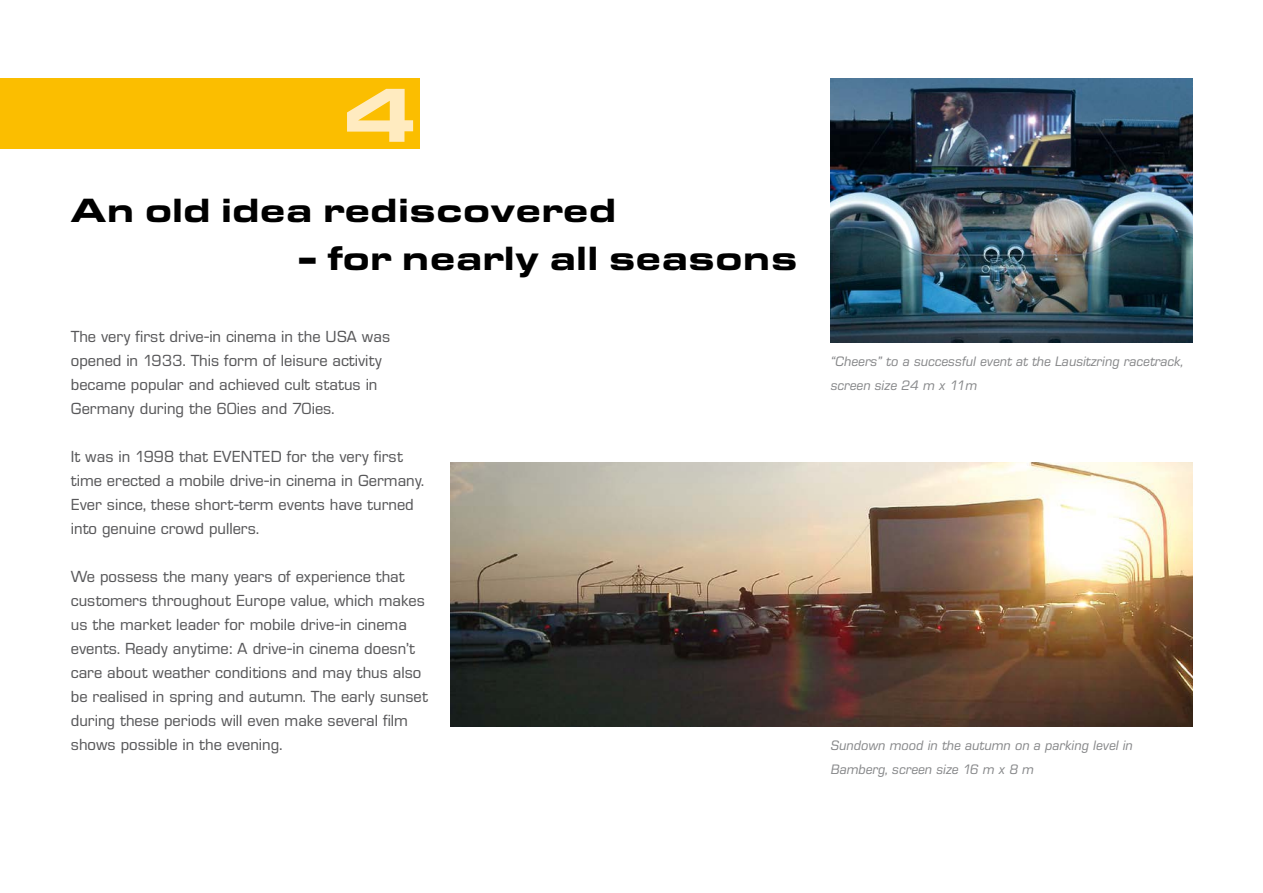
<style>
.page{position:relative;width:1263px;height:893px;background:#fff}
.page>*{position:absolute;margin:0;border:0;box-sizing:border-box;transform-origin:0 0}
.t1{font:700 expanded 75px "Eurostile BQ";color:#ffebc0}
.t2{font:700 expanded 33px "Eurostile BQ";color:#000}
.t3{font:15.75px/24px "Eurostile BQ";color:#58585a}
.t4{font:italic 13.5px/24px "Eurostile BQ";color:#87888a}
</style>
<div class="page">
<div style="left:0;top:78px;width:420px;height:71px;background:#fbbe00"></div>
<img style="left:830px;top:79px;width:362px;height:263px">
<img style="left:451px;top:463px;width:741px;height:263px">
<h1 class="t1" style="left:343px;top:70px;width:73px">4</h1>
<h2 class="t2" style="left:71px;top:190px;width:547px">An old idea rediscovered</h2>
<h2 class="t2" style="left:298px;top:239px;width:501px">- for nearly all seasons</h2>
<p class="t3" style="left:71px;top:325px;width:321px">The very first drive-in cinema in the USA was opened in 1933. This form of leisure activity became popular and achieved cult status in Germany during the 60ies and 70ies.</p>
<p class="t3" style="left:71px;top:445px;width:355px">It was in 1998 that EVENTED for the very first time erected a mobile drive-in cinema in Germany.<br>Ever since, these short-term events have turned into genuine crowd pullers.</p>
<p class="t3" style="left:71px;top:565px;width:359px">We possess the many years of experience that customers throughout Europe value, which makes us the market leader for mobile drive-in cinema events. Ready anytime: A drive-in cinema doesn’t care about weather conditions and may thus also be realised in spring and autumn. The early sunset during these periods will even make several film shows possible in the evening.</p>
<p class="t4" style="left:830px;top:350px;width:354px">“Cheers” to a successful event at the Lausitzring racetrack, screen size 24 m x 11m</p>
<p class="t4" style="left:830px;top:734px;width:304px">Sundown mood in the autumn on a parking level in<br>Bamberg, screen size 16 m x 8 m</p>
</div>
